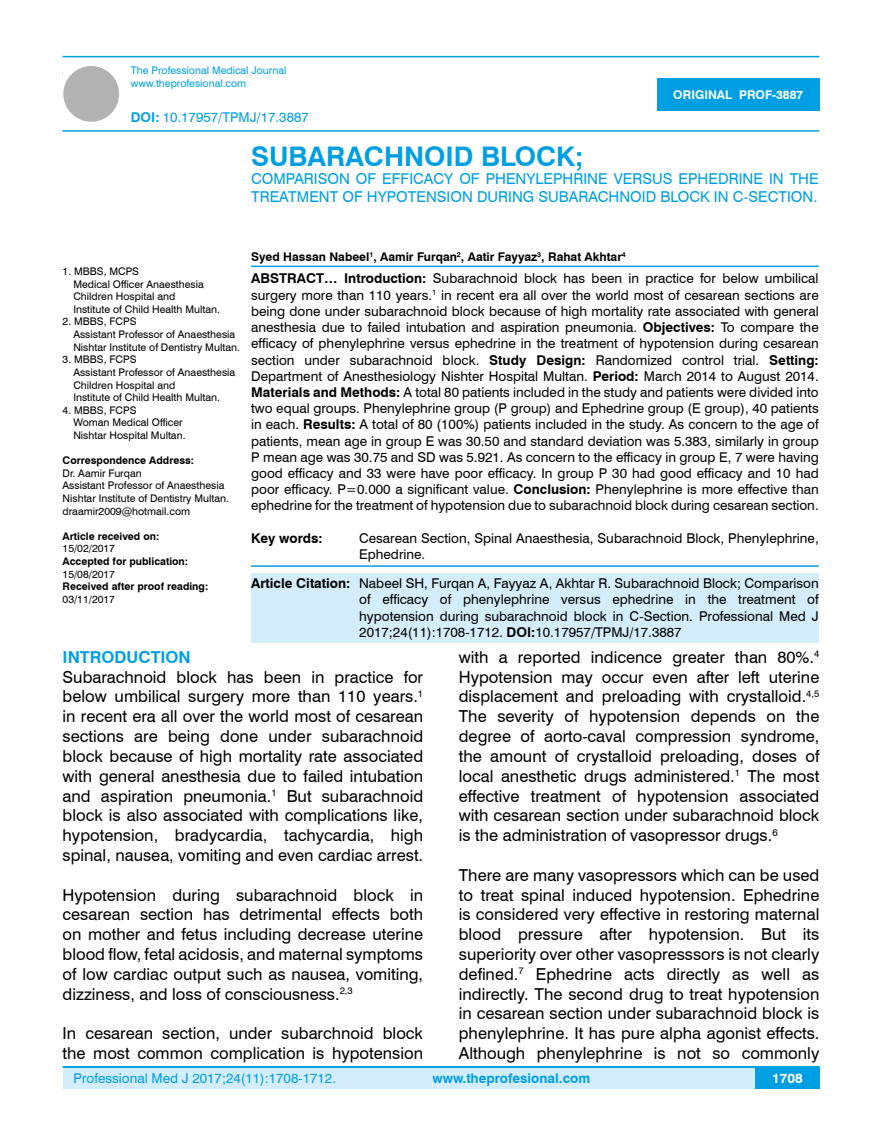
<style>
.page{position:relative;width:882px;height:1145px;background:#fff}
.page>*{position:absolute;margin:0;border:0;box-sizing:border-box;transform-origin:0 0}
.t1{font:700 27px "Swiss 721 BT";color:#009fe3}
.t2{font:16.5px/19.8px "Swiss 721 BT";color:#000;text-align:justify}
.t3{font:700 16.5px "Swiss 721 BT";color:#009fe3}
.t4{font:15px/18px "Swiss 721 BT";color:#009fe3}
.t5{font:13.5px/16.2px "Swiss 721 BT";color:#000;text-align:justify}
.t6{font:13.5px "Swiss 721 BT";color:#009fe3}
.t7{font:700 13.5px "Swiss 721 BT";color:#009fe3}
.t8{font:700 13.5px "Swiss 721 BT";color:#000}
.t9{font:700 13.5px "Swiss 721 BT";color:#fff}
.t10{font:700 12px "Swiss 721 BT";color:#000}
.t11{font:700 12px "Swiss 721 BT";color:#fff}
.t12{font:10.5px/12.6px "Swiss 721 BT";color:#000}
.t13{font:700 10.5px "Swiss 721 BT";color:#000}
.t14{font:10.5px/12.6px "Swiss 721 BT";color:#009fe3}
.s1{font-weight:700}
</style>
<div class="page">
<div style="left:63px;top:1067px;width:756px;height:21px;background:#d4edfc"></div>
<hr style="left:63px;top:1066px;width:756px;height:2px;background:#009fe3">
<div style="left:754px;top:1068px;width:65px;height:20px;background:#009fe3"></div>
<hr style="left:63px;top:56px;width:756px;height:1px;background:#009fe3">
<hr style="left:63px;top:130px;width:756px;height:2px;background:#009fe3">
<div style="left:63px;top:66px;width:56px;height:56px;background:#b3b2b2;border-radius:50%"></div>
<div style="left:657px;top:78px;width:162px;height:33px;background:#009fe3"></div>
<hr style="left:251px;top:265px;width:567px;height:2px;background:#009fe3">
<hr style="left:251px;top:565px;width:567px;height:2px;background:#009fe3">
<div style="left:251px;top:573px;width:567px;height:69px;background:#d4edfc"></div>
<p class="t14" style="left:131px;top:64px;width:157px">The Professional Medical Journal www.theprofesional.com</p>
<p class="t6" style="left:131px;top:108px;width:179px"><span class="s1">DOI:</span> 10.17957/TPMJ/17.3887</p>
<p class="t11" style="left:673px;top:87px;width:131px">ORIGINAL PROF-3887</p>
<h1 class="t1" style="left:251px;top:137px;width:334px">SUBARACHNOID BLOCK;</h1>
<p class="t4" style="left:251px;top:169px;width:569px">COMPARISON OF EFFICACY OF PHENYLEPHRINE VERSUS EPHEDRINE IN THE<br>TREATMENT OF HYPOTENSION DURING SUBARACHNOID BLOCK IN C-SECTION.</p>
<p class="t12" style="left:73px;top:265px;width:148px;text-indent:-11px">1. MBBS, MCPS<br>Medical Officer Anaesthesia<br>Children Hospital and<br>Institute of Child Health Multan.</p>
<p class="t12" style="left:73px;top:315px;width:168px;text-indent:-11px">2. MBBS, FCPS<br>Assistant Professor of Anaesthesia<br>Nishtar Institute of Dentistry Multan.</p>
<p class="t12" style="left:73px;top:353px;width:163px;text-indent:-11px">3. MBBS, FCPS<br>Assistant Professor of Anaesthesia<br>Children Hospital and<br>Institute of Child Health Multan.</p>
<p class="t12" style="left:73px;top:403px;width:114px;text-indent:-11px">4. MBBS, FCPS<br>Woman Medical Officer<br>Nishtar Hospital Multan.</p>
<p class="t13" style="left:63px;top:453px;width:133px">Correspondence Address:</p>
<p class="t12" style="left:63px;top:466px;width:168px">Dr. Aamir Furqan<br>Assistant Professor of Anaesthesia<br>Nishtar Institute of Dentistry Multan. draamir2009@hotmail.com</p>
<p class="t13" style="left:63px;top:529px;width:98px">Article received on:</p>
<p class="t12" style="left:63px;top:542px;width:54px">15/02/2017</p>
<p class="t13" style="left:63px;top:554px;width:127px">Accepted for publication:</p>
<p class="t12" style="left:63px;top:567px;width:54px">15/08/2017</p>
<p class="t13" style="left:63px;top:579px;width:147px">Received after proof reading:</p>
<p class="t12" style="left:63px;top:592px;width:54px">03/11/2017</p>
<p class="t10" style="left:251px;top:248px;width:376px">Syed Hassan Nabeel<sup>1</sup>, Aamir Furqan<sup>2</sup>, Aatir Fayyaz<sup>3</sup>, Rahat Akhtar<sup>4</sup></p>
<p class="t5" style="left:251px;top:270px;width:569px"><span class="s1">ABSTRACT… Introduction:</span> Subarachnoid block has been in practice for below umbilical surgery more than 110 years.<sup>1</sup> in recent era all over the world most of cesarean sections are being done under subarachnoid block because of high mortality rate associated with general anesthesia due to failed intubation and aspiration pneumonia. <span class="s1">Objectives:</span> To compare the efficacy of phenylephrine versus ephedrine in the treatment of hypotension during cesarean section under subarachnoid block. <span class="s1">Study Design:</span> Randomized control trial. <span class="s1">Setting:<br></span>Department of Anesthesiology Nishter Hospital Multan. <span class="s1">Period:</span> March 2014 to August 2014.<br><span class="s1">Materials and Methods:</span> A total 80 patients included in the study and patients were divided into two equal groups. Phenylephrine group (P group) and Ephedrine group (E group), 40 patients in each. <span class="s1">Results:</span> A total of 80 (100%) patients included in the study. As concern to the age of patients, mean age in group E was 30.50 and standard deviation was 5.383, similarly in group P mean age was 30.75 and SD was 5.921. As concern to the efficacy in group E, 7 were having good efficacy and 33 were have poor efficacy. In group P 30 had good efficacy and 10 had poor efficacy. P=0.000 a significant value. <span class="s1">Conclusion:</span> Phenylephrine is more effective than ephedrine for the treatment of hypotension due to subarachnoid block during cesarean section.</p>
<p class="t8" style="left:251px;top:528px;width:73px">Key words:</p>
<p class="t5" style="left:359px;top:529px;width:461px">Cesarean Section, Spinal Anaesthesia, Subarachnoid Block, Phenylephrine,<br>Ephedrine.</p>
<p class="t5" style="left:359px;top:574px;width:461px;text-indent:-108px"><span class="s1">Article Citation:</span> Nabeel SH, Furqan A, Fayyaz A, Akhtar R. Subarachnoid Block; Comparison of efficacy of phenylephrine versus ephedrine in the treatment of hypotension during subarachnoid block in C-Section. Professional Med J 2017;24(11):1708-1712. <span class="s1">DOI:</span>10.17957/TPMJ/17.3887</p>
<p class="t3" style="left:63px;top:645px;width:130px">INTRODUCTION</p>
<p class="t2" style="left:63px;top:666px;width:362px">Subarachnoid block has been in practice for below umbilical surgery more than 110 years.<sup>1 </sup>in recent era all over the world most of cesarean sections are being done under subarachnoid block because of high mortality rate associated with general anesthesia due to failed intubation and aspiration pneumonia.<sup>1</sup> But subarachnoid block is also associated with complications like, hypotension, bradycardia, tachycardia, high spinal, nausea, vomiting and even cardiac arrest.</p>
<p class="t2" style="left:63px;top:884px;width:362px">Hypotension during subarachnoid block in cesarean section has detrimental effects both on mother and fetus including decrease uterine blood flow, fetal acidosis, and maternal symptoms of low cardiac output such as nausea, vomiting, dizziness, and loss of consciousness.<sup>2,3</sup></p>
<p class="t2" style="left:63px;top:1022px;width:362px">In cesarean section, under subarchnoid block the most common complication is hypotension</p>
<p class="t2" style="left:458px;top:646px;width:362px">with a reported indicence greater than 80%.<sup>4<br></sup>Hypotension may occur even after left uterine displacement and preloading with crystalloid.<sup>4,5<br></sup>The severity of hypotension depends on the degree of aorto-caval compression syndrome, the amount of crystalloid preloading, doses of local anesthetic drugs administered.<sup>1</sup> The most effective treatment of hypotension associated with cesarean section under subarachnoid block is the administration of vasopressor drugs.<sup>6</sup></p>
<p class="t2" style="left:458px;top:864px;width:362px">There are many vasopressors which can be used to treat spinal induced hypotension. Ephedrine is considered very effective in restoring maternal blood pressure after hypotension. But its superiority over other vasopresssors is not clearly defined.<sup>7</sup> Ephedrine acts directly as well as indirectly. The second drug to treat hypotension in cesarean section under subarachnoid block is phenylephrine. It has pure alpha agonist effects.<br>Although phenylephrine is not so commonly</p>
<p class="t6" style="left:74px;top:1069px;width:264px">Professional Med J 2017;24(11):1708-1712.</p>
<p class="t7" style="left:432px;top:1069px;width:159px">www.theprofesional.com</p>
<p class="t9" style="left:771px;top:1069px;width:32px">1708</p>
</div>
